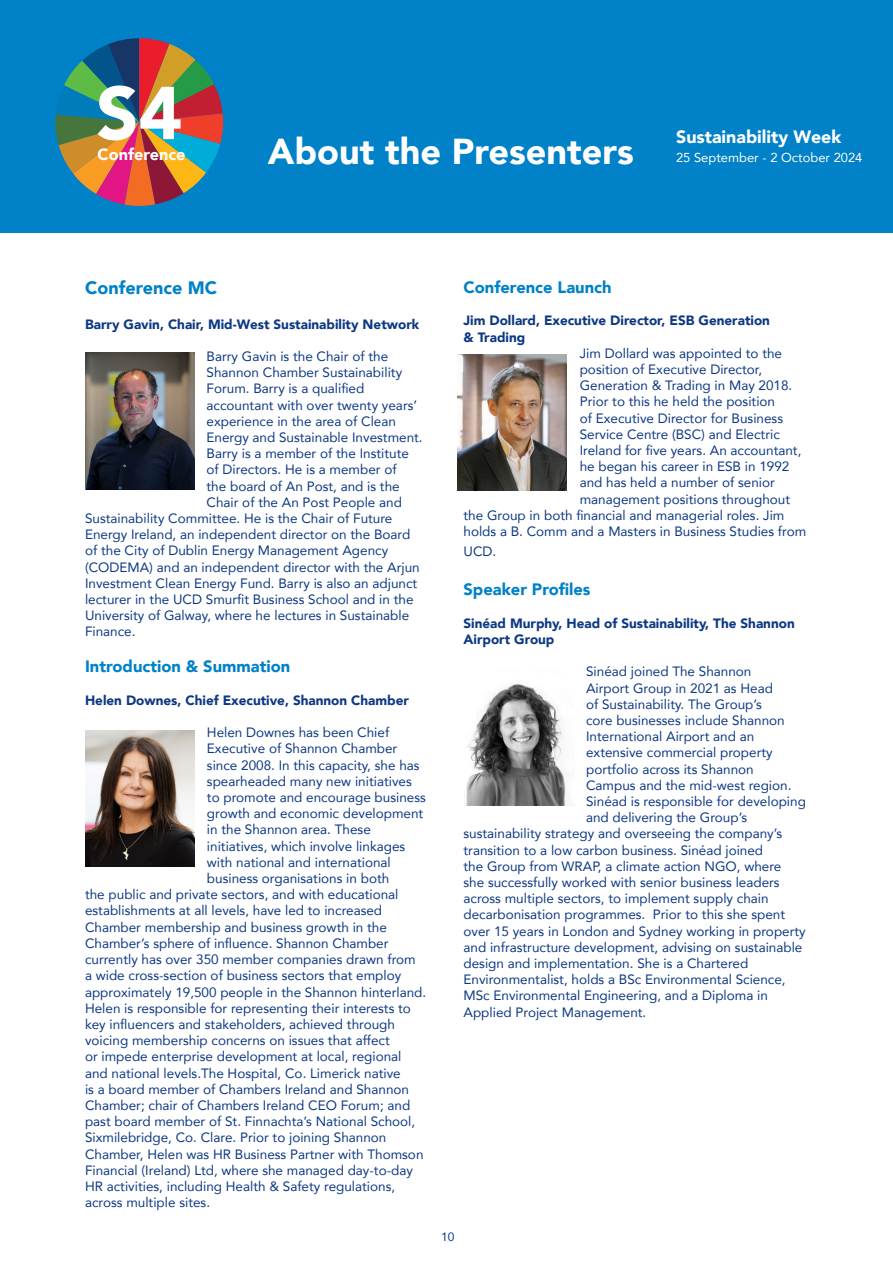
<style>
.page{position:relative;width:893px;height:1263px;background:#fff}
.page>*{position:absolute;margin:0;border:0;box-sizing:border-box;transform-origin:0 0}
.t1{font:900 73.95px "Avenir";color:#fff}
.t2{font:900 36px "Avenir";color:#fff}
.t3{font:900 18px "Avenir";color:#0081c8}
.t4{font:900 17.85px "Avenir";color:#fff}
.t5{font:900 16.5px "Avenir";color:#0081c8}
.t6{font:900 16.2px "Avenir";color:#fff}
.t7{font:13.5px "Avenir";color:#0d3884}
.t8{font:900 13.5px/16.2px "Avenir";color:#0d3884}
.t9{font:12.9px "Avenir";color:#fff}
.t10{font:12px "Avenir";color:#0d3884}
</style>
<div class="page">
<img style="left:85px;top:353px;width:109px;height:136px">
<img style="left:465px;top:684px;width:102px;height:121px">
<div style="left:0;top:0;width:893px;height:232px;background:#0081c8"></div>
<svg style="left:55px;top:38px;width:169px;height:168px"></svg>
<img style="left:85px;top:730px;width:109px;height:136px">
<img style="left:458px;top:354px;width:109px;height:136px">
<p class="t1" style="left:96px;top:50px;width:88px">S4</p>
<p class="t6" style="left:98px;top:140px;width:89px">Conference</p>
<p class="t2" style="left:268px;top:120px;width:367px">About the Presenters</p>
<p class="t4" style="left:676px;top:121px;width:167px">Sustainability Week</p>
<p class="t9" style="left:676px;top:147px;width:188px">25 September - 2 October 2024</p>
<p class="t3" style="left:85px;top:273px;width:133px">Conference MC</p>
<p class="t8" style="left:85px;top:315px;width:336px">Barry Gavin, Chair, Mid-West Sustainability Network</p>
<p class="t7" style="left:207px;top:345px;width:183px">Barry Gavin is the Chair of the</p>
<p class="t7" style="left:207px;top:362px;width:197px">Shannon Chamber Sustainability</p>
<p class="t7" style="left:207px;top:378px;width:159px">Forum. Barry is a qualified</p>
<p class="t7" style="left:207px;top:394px;width:212px">accountant with over twenty years’</p>
<p class="t7" style="left:207px;top:410px;width:191px">experience in the area of Clean</p>
<p class="t7" style="left:207px;top:426px;width:218px">Energy and Sustainable Investment.</p>
<p class="t7" style="left:207px;top:443px;width:204px">Barry is a member of the Institute</p>
<p class="t7" style="left:207px;top:459px;width:192px">of Directors. He is a member of</p>
<p class="t7" style="left:207px;top:475px;width:195px">the board of An Post, and is the</p>
<p class="t7" style="left:207px;top:491px;width:197px">Chair of the An Post People and</p>
<p class="t7" style="left:85px;top:507px;width:309px">Sustainability Committee. He is the Chair of Future</p>
<p class="t7" style="left:85px;top:524px;width:327px">Energy Ireland, an independent director on the Board</p>
<p class="t7" style="left:85px;top:540px;width:305px">of the City of Dublin Energy Management Agency</p>
<p class="t7" style="left:85px;top:556px;width:336px">(CODEMA) and an independent director with the Arjun</p>
<p class="t7" style="left:85px;top:572px;width:334px">Investment Clean Energy Fund. Barry is also an adjunct</p>
<p class="t7" style="left:85px;top:588px;width:330px">lecturer in the UCD Smurfit Business School and in the</p>
<p class="t7" style="left:85px;top:605px;width:326px">University of Galway, where he lectures in Sustainable</p>
<p class="t7" style="left:85px;top:621px;width:52px">Finance.</p>
<p class="t5" style="left:85px;top:652px;width:207px">Introduction &amp; Summation</p>
<p class="t8" style="left:85px;top:692px;width:325px">Helen Downes, Chief Executive, Shannon Chamber</p>
<p class="t7" style="left:207px;top:722px;width:184px">Helen Downes has been Chief</p>
<p class="t7" style="left:207px;top:738px;width:192px">Executive of Shannon Chamber</p>
<p class="t7" style="left:207px;top:754px;width:214px">since 2008. In this capacity, she has</p>
<p class="t7" style="left:207px;top:770px;width:206px">spearheaded many new initiatives</p>
<p class="t7" style="left:207px;top:786px;width:220px">to promote and encourage business</p>
<p class="t7" style="left:207px;top:803px;width:218px">growth and economic development</p>
<p class="t7" style="left:207px;top:819px;width:165px">in the Shannon area. These</p>
<p class="t7" style="left:207px;top:835px;width:200px">initiatives, which involve linkages</p>
<p class="t7" style="left:207px;top:851px;width:185px">with national and international</p>
<p class="t7" style="left:207px;top:867px;width:184px">business organisations in both</p>
<p class="t7" style="left:85px;top:884px;width:315px">the public and private sectors, and with educational</p>
<p class="t7" style="left:85px;top:900px;width:299px">establishments at all levels, have led to increased</p>
<p class="t7" style="left:85px;top:916px;width:303px">Chamber membership and business growth in the</p>
<p class="t7" style="left:85px;top:932px;width:305px">Chamber’s sphere of influence. Shannon Chamber</p>
<p class="t7" style="left:85px;top:948px;width:332px">currently has over 350 member companies drawn from</p>
<p class="t7" style="left:85px;top:965px;width:318px">a wide cross-section of business sectors that employ</p>
<p class="t7" style="left:85px;top:981px;width:343px">approximately 19,500 people in the Shannon hinterland.</p>
<p class="t7" style="left:85px;top:997px;width:327px">Helen is responsible for representing their interests to</p>
<p class="t7" style="left:85px;top:1013px;width:311px">key influencers and stakeholders, achieved through</p>
<p class="t7" style="left:85px;top:1029px;width:306px">voicing membership concerns on issues that affect</p>
<p class="t7" style="left:85px;top:1046px;width:318px">or impede enterprise development at local, regional</p>
<p class="t7" style="left:85px;top:1062px;width:317px">and national levels.The Hospital, Co. Limerick native</p>
<p class="t7" style="left:85px;top:1078px;width:325px">is a board member of Chambers Ireland and Shannon</p>
<p class="t7" style="left:85px;top:1094px;width:327px">Chamber; chair of Chambers Ireland CEO Forum; and</p>
<p class="t7" style="left:85px;top:1110px;width:332px">past board member of St. Finnachta’s National School,</p>
<p class="t7" style="left:85px;top:1127px;width:303px">Sixmilebridge, Co. Clare. Prior to joining Shannon</p>
<p class="t7" style="left:85px;top:1143px;width:340px">Chamber, Helen was HR Business Partner with Thomson</p>
<p class="t7" style="left:85px;top:1159px;width:329px">Financial (Ireland) Ltd, where she managed day-to-day</p>
<p class="t7" style="left:85px;top:1175px;width:312px">HR activities, including Health &amp; Safety regulations,</p>
<p class="t7" style="left:85px;top:1191px;width:127px">across multiple sites.</p>
<p class="t5" style="left:463px;top:273px;width:150px">Conference Launch</p>
<p class="t8" style="left:463px;top:312px;width:308px">Jim Dollard, Executive Director, ESB Generation</p>
<p class="t8" style="left:463px;top:328px;width:63px">&amp; Trading</p>
<p class="t7" style="left:580px;top:342px;width:204px">Jim Dollard was appointed to the</p>
<p class="t7" style="left:580px;top:358px;width:184px">position of Executive Director,</p>
<p class="t7" style="left:580px;top:375px;width:214px">Generation &amp; Trading in May 2018.</p>
<p class="t7" style="left:580px;top:391px;width:197px">Prior to this he held the position</p>
<p class="t7" style="left:580px;top:407px;width:205px">of Executive Director for Business</p>
<p class="t7" style="left:580px;top:423px;width:202px">Service Centre (BSC) and Electric</p>
<p class="t7" style="left:580px;top:439px;width:223px">Ireland for five years. An accountant,</p>
<p class="t7" style="left:580px;top:456px;width:211px">he began his career in ESB in 1992</p>
<p class="t7" style="left:580px;top:472px;width:197px">and has held a number of senior</p>
<p class="t7" style="left:580px;top:488px;width:212px">management positions throughout</p>
<p class="t7" style="left:463px;top:504px;width:322px">the Group in both financial and managerial roles. Jim</p>
<p class="t7" style="left:463px;top:520px;width:344px">holds a B. Comm and a Masters in Business Studies from</p>
<p class="t7" style="left:463px;top:540px;width:34px">UCD.</p>
<p class="t5" style="left:463px;top:575px;width:129px">Speaker Profiles</p>
<p class="t8" style="left:463px;top:615px;width:333px">Sinéad Murphy, Head of Sustainability, The Shannon<br>Airport Group</p>
<p class="t7" style="left:586px;top:661px;width:167px">Sinéad joined The Shannon</p>
<p class="t7" style="left:586px;top:677px;width:188px">Airport Group in 2021 as Head</p>
<p class="t7" style="left:586px;top:693px;width:177px">of Sustainability. The Group’s</p>
<p class="t7" style="left:586px;top:709px;width:200px">core businesses include Shannon</p>
<p class="t7" style="left:586px;top:726px;width:170px">International Airport and an</p>
<p class="t7" style="left:586px;top:742px;width:188px">extensive commercial property</p>
<p class="t7" style="left:586px;top:758px;width:169px">portfolio across its Shannon</p>
<p class="t7" style="left:586px;top:774px;width:207px">Campus and the mid-west region.</p>
<p class="t7" style="left:586px;top:790px;width:221px">Sinéad is responsible for developing</p>
<p class="t7" style="left:586px;top:807px;width:163px">and delivering the Group’s</p>
<p class="t7" style="left:463px;top:823px;width:320px">sustainability strategy and overseeing the company’s</p>
<p class="t7" style="left:463px;top:839px;width:301px">transition to a low carbon business. Sinéad joined</p>
<p class="t7" style="left:463px;top:855px;width:319px">the Group from WRAP, a climate action NGO, where</p>
<p class="t7" style="left:463px;top:871px;width:318px">she successfully worked with senior business leaders</p>
<p class="t7" style="left:463px;top:888px;width:307px">across multiple sectors, to implement supply chain</p>
<p class="t7" style="left:463px;top:904px;width:323px">decarbonisation programmes. Prior to this she spent</p>
<p class="t7" style="left:463px;top:920px;width:344px">over 15 years in London and Sydney working in property</p>
<p class="t7" style="left:463px;top:936px;width:340px">and infrastructure development, advising on sustainable</p>
<p class="t7" style="left:463px;top:952px;width:286px">design and implementation. She is a Chartered</p>
<p class="t7" style="left:463px;top:969px;width:324px">Environmentalist, holds a BSc Environmental Science,</p>
<p class="t7" style="left:463px;top:985px;width:306px">MSc Environmental Engineering, and a Diploma in</p>
<p class="t7" style="left:463px;top:1001px;width:184px">Applied Project Management.</p>
<p class="t10" style="left:441px;top:1227px;width:15px">10</p>
</div>
